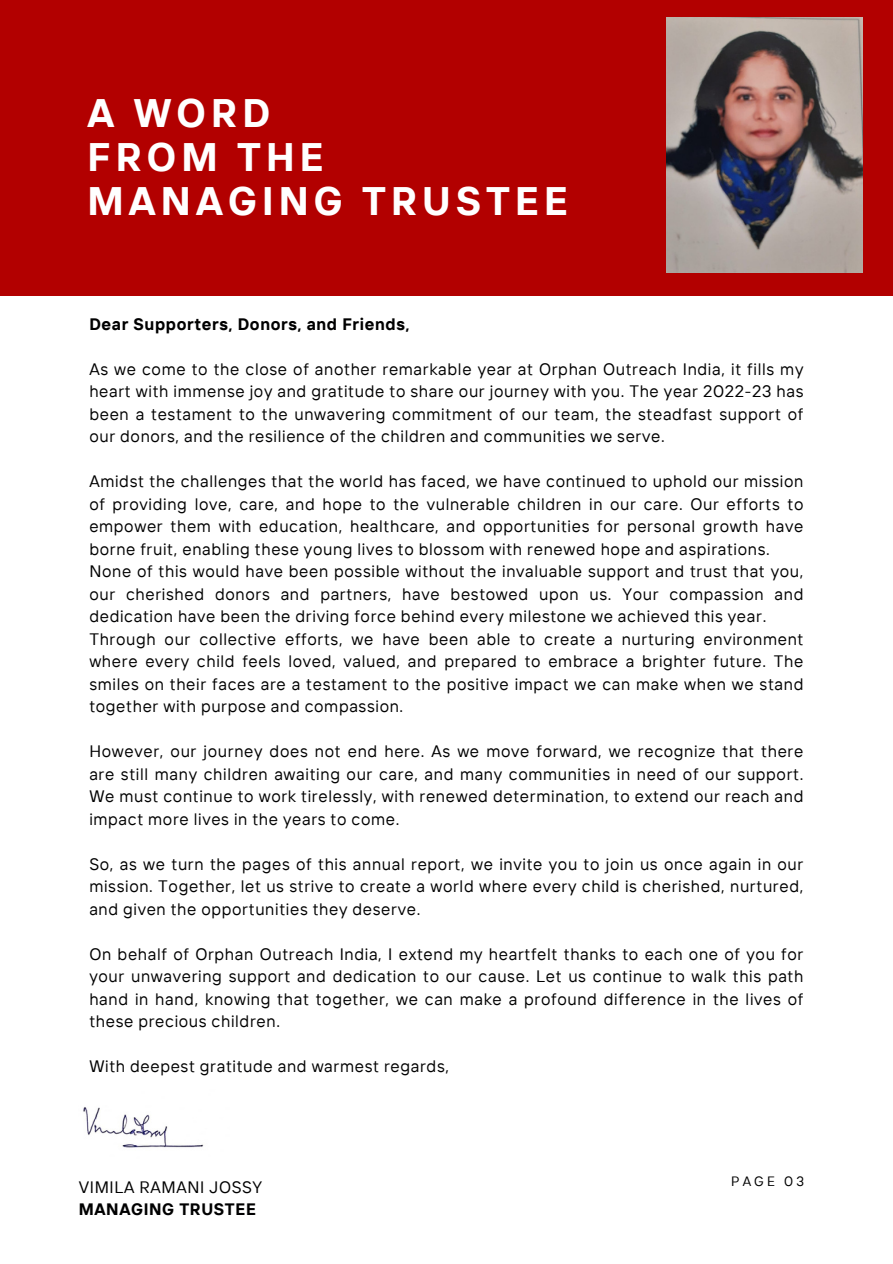
<style>
.page{position:relative;width:893px;height:1264px;background:#fff}
.page>*{position:absolute;margin:0;border:0;box-sizing:border-box;transform-origin:0 0}
.t1{font:700 39.75px/43.8px "TT Interphases";letter-spacing:.13em;color:#fff}
.t2{font:16.5px/22.5px "TT Interphases";letter-spacing:.04em;color:#000001;text-align:justify}
.t3{font:700 16.5px "TT Interphases";letter-spacing:.04em;color:#000001}
.t4{font:13.5px "TT Interphases";letter-spacing:.23em;color:#000001}
</style>
<div class="page">
<div style="left:0;top:0;width:892px;height:296px;background:#b20000"></div>
<img style="left:666px;top:18px;width:196px;height:254px">
<img style="left:83px;top:1107px;width:121px;height:41px">
<p class="t1" style="left:87px;top:90px;width:184px">A WORD</p>
<p class="t1" style="left:87px;top:134px;width:482px">FROM THE<br>MANAGING TRUSTEE</p>
<p class="t3" style="left:89px;top:313px;width:322px">Dear Supporters, Donors, and Friends,</p>
<p class="t2" style="left:89px;top:357px;width:715px">As we come to the close of another remarkable year at Orphan Outreach India, it fills my heart with immense joy and gratitude to share our journey with you. The year 2022-23 has been a testament to the unwavering commitment of our team, the steadfast support of our donors, and the resilience of the children and communities we serve.</p>
<p class="t2" style="left:89px;top:470px;width:715px">Amidst the challenges that the world has faced, we have continued to uphold our mission of providing love, care, and hope to the vulnerable children in our care. Our efforts to empower them with education, healthcare, and opportunities for personal growth have borne fruit, enabling these young lives to blossom with renewed hope and aspirations.</p>
<p class="t2" style="left:89px;top:560px;width:715px">None of this would have been possible without the invaluable support and trust that you, our cherished donors and partners, have bestowed upon us. Your compassion and dedication have been the driving force behind every milestone we achieved this year.</p>
<p class="t2" style="left:89px;top:627px;width:715px">Through our collective efforts, we have been able to create a nurturing environment where every child feels loved, valued, and prepared to embrace a brighter future. The smiles on their faces are a testament to the positive impact we can make when we stand together with purpose and compassion.</p>
<p class="t2" style="left:89px;top:740px;width:715px">However, our journey does not end here. As we move forward, we recognize that there are still many children awaiting our care, and many communities in need of our support.<br>We must continue to work tirelessly, with renewed determination, to extend our reach and impact more lives in the years to come.</p>
<p class="t2" style="left:89px;top:852px;width:715px">So, as we turn the pages of this annual report, we invite you to join us once again in our mission. Together, let us strive to create a world where every child is cherished, nurtured, and given the opportunities they deserve.</p>
<p class="t2" style="left:89px;top:942px;width:715px">On behalf of Orphan Outreach India, I extend my heartfelt thanks to each one of you for your unwavering support and dedication to our cause. Let us continue to walk this path hand in hand, knowing that together, we can make a profound difference in the lives of these precious children.</p>
<p class="t2" style="left:89px;top:1055px;width:361px">With deepest gratitude and warmest regards,</p>
<p class="t2" style="left:79px;top:1175px;width:185px">VIMILA RAMANI JOSSY</p>
<p class="t3" style="left:79px;top:1198px;width:179px">MANAGING TRUSTEE</p>
<p class="t4" style="left:731px;top:1172px;width:74px">PAGE 03</p>
</div>
